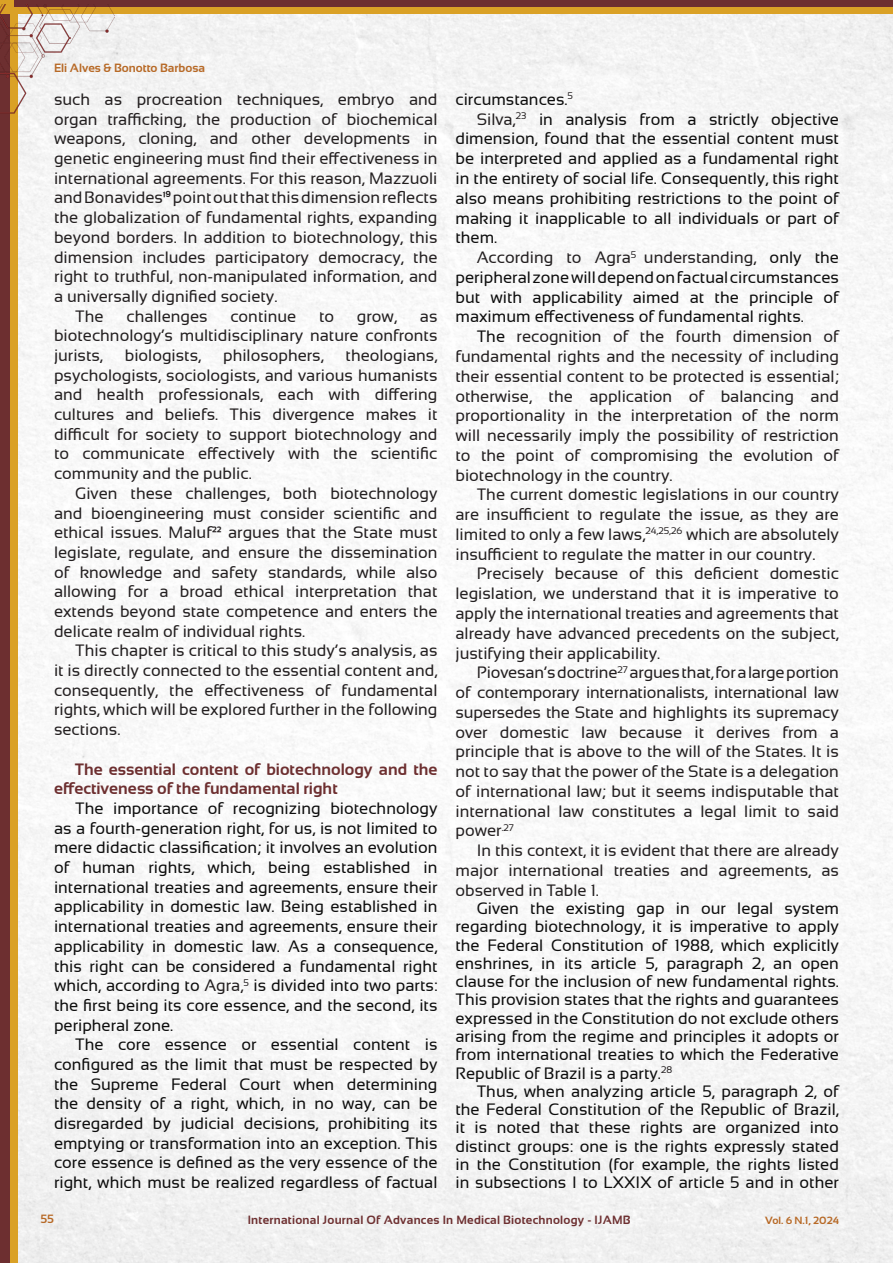
<style>
.page{position:relative;width:893px;height:1263px;background:#fff}
.page>*{position:absolute;margin:0;border:0;box-sizing:border-box;transform-origin:0 0}
.t1{font:16.5px/19.6px "Sansation";color:#231f20;text-align:justify}
.t2{font:16.5px/19.6px "Sansation";color:#0d0d0d;text-align:justify}
.t3{font:700 16.5px/19.6px "Sansation";color:#6d2f30}
.t4{font:700 12px "Sansation";letter-spacing:.02em;color:#6d2f30}
.t5{font:700 12px "Sansation";color:#b76926}
.t6{font:700 10.5px "Sansation";color:#b76926}
.s1{font-family:"Arial"}
.s2{color:#231f20}
.s3{color:#0d0d0d}
</style>
<div class="page">
<img style="left:17px;top:14px;width:876px;height:1249px">
<div style="left:0;top:7px;width:14px;height:1256px;background:#6d2f30"></div>
<div style="left:10px;top:0;width:7px;height:1263px;background:#daa126"></div>
<div style="left:10px;top:0;width:883px;height:9px;background:#6d2f30"></div>
<div style="left:0;top:7px;width:891px;height:7px;background:#daa126"></div>
<svg style="left:891px;top:7px;width:2px;height:7px"></svg>
<div style="left:0;top:0;width:14px;height:8px;background:#daa126"></div>
<img style="left:0;top:4px;width:115px;height:166px">
<p class="t5" style="left:54px;top:61px;width:153px">Eli Alves &amp; Bonotto Barbosa</p>
<p class="t1" style="left:54px;top:89px;width:385px">such as procreation techniques, embryo and organ trafficking, the production of biochemical weapons, cloning, and other developments in genetic engineering must find their effectiveness in international agreements. For this reason, Mazzuoli and Bonavides¹<span class="s1">⁹</span> point out that this dimension reflects the globalization of fundamental rights, expanding beyond borders. In addition to biotechnology, this dimension includes participatory democracy, the right to truthful, non-manipulated information, and a universally dignified society.</p>
<p class="t1" style="left:75px;top:306px;width:30px">The</p>
<p class="t1" style="left:126px;top:306px;width:83px">challenges</p>
<p class="t1" style="left:230px;top:306px;width:67px">continue</p>
<p class="t1" style="left:319px;top:306px;width:17px">to</p>
<p class="t1" style="left:357px;top:306px;width:42px">grow,</p>
<p class="t1" style="left:54px;top:306px;width:385px;text-indent:366px">as biotechnology’s multidisciplinary nature confronts jurists,</p>
<p class="t1" style="left:54px;top:345px;width:385px;text-indent:292px">theologians, psychologists, sociologists, and various humanists and health professionals, each with differing cultures and beliefs. This divergence makes it difficult for society to support biotechnology and to communicate effectively with the scientific community and the public.</p>
<p class="t1" style="left:54px;top:483px;width:385px;text-indent:21px">Given these challenges, both biotechnology and bioengineering must consider scientific and ethical issues. Maluf²² argues that the State must legislate, regulate, and ensure the dissemination of knowledge and safety standards, while also allowing for a broad ethical interpretation that extends beyond state competence and enters the delicate realm of individual rights.</p>
<p class="t1" style="left:54px;top:641px;width:385px;text-indent:21px">This chapter is critical to this study’s analysis, as it is directly connected to the essential content and, consequently, the effectiveness of fundamental rights, which will be explored further in the following sections.</p>
<p class="t3" style="left:54px;top:759px;width:385px;text-indent:21px">The essential content of biotechnology and the effectiveness of the fundamental right</p>
<p class="t2" style="left:54px;top:798px;width:385px;text-indent:21px">The importance of recognizing biotechnology as a fourth-generation right, for us, is not limited to mere didactic classification; it involves an evolution of human rights, which, being established in international treaties and agreements, ensure their applicability in domestic law. Being established in international treaties and agreements, ensure their applicability in domestic law. As a consequence, this right can be considered a fundamental right which, according to <span class="s2">Agra,</span><sup>5</sup> is divided into two parts: the first being its core essence, and the second, its peripheral zone.</p>
<p class="t2" style="left:54px;top:1035px;width:385px;text-indent:21px">The core essence or essential content is configured as the limit that must be respected by the Supreme Federal Court when determining the density of a right, which, in no way, can be disregarded by judicial decisions, prohibiting its emptying or transformation into an exception. This core essence is defined as the very essence of the right, which must be realized regardless of factual</p>
<p class="t1" style="left:125px;top:345px;width:78px">biologists,</p>
<p class="t1" style="left:223px;top:345px;width:102px">philosophers,</p>
<p class="t2" style="left:455px;top:89px;width:119px">circumstances.<sup>5</sup></p>
<p class="t2" style="left:455px;top:109px;width:385px;text-indent:21px"><span class="s2">Silva,</span><sup>23</sup> in analysis from a strictly objective dimension, found that the essential content must be interpreted and applied as a fundamental right in the entirety of social life. Consequently, this right also means prohibiting restrictions to the point of making it inapplicable to all individuals or part of them.</p>
<p class="t2" style="left:455px;top:247px;width:385px;text-indent:21px"><span class="s2">According to Agra</span><sup>5</sup> <span class="s2">understanding,</span> only the peripheral zone will depend on factual circumstances but with applicability aimed at the principle of maximum effectiveness of fundamental rights.</p>
<p class="t1" style="left:455px;top:327px;width:385px;text-indent:21px"><span class="s3">The</span> recognition of the fourth dimension of fundamental rights and the necessity of including their essential content to be protected is essential; otherwise, the application of balancing and proportionality in the interpretation of the norm will necessarily imply the possibility of restriction to the point of compromising the evolution of biotechnology in the country.</p>
<p class="t1" style="left:455px;top:485px;width:385px;text-indent:21px">The current domestic legislations in our country are insufficient to regulate the issue, as they are limited to only a few laws,<sup>24,25,26</sup> which are absolutely insufficient to regulate the matter in our country.</p>
<p class="t1" style="left:455px;top:564px;width:385px;text-indent:21px">Precisely because of this deficient domestic legislation, we understand that it is imperative to apply the international treaties and agreements that already have advanced precedents on the subject, justifying their applicability.</p>
<p class="t1" style="left:455px;top:663px;width:385px;text-indent:21px">Piovesan’s doctrine<sup>27</sup> argues that, for a large portion of contemporary internationalists, international law supersedes the State and highlights its supremacy over domestic law because it derives from a principle that is above to the will of the States. It is not to say that the power of the State is a delegation of international law; but it seems indisputable that international law constitutes a legal limit to said power<sup>.27</sup></p>
<p class="t1" style="left:455px;top:841px;width:385px;text-indent:21px">In this context, it is evident that there are already major international treaties and agreements, as observed in Table 1.</p>
<p class="t2" style="left:455px;top:899px;width:385px;line-height:18.3px;text-indent:21px">Given the existing gap in our legal system regarding biotechnology, it is imperative to apply the Federal Constitution of 1988, which explicitly enshrines, in its article 5, paragraph 2, an open clause for the inclusion of new fundamental rights.<br>This provision states that the rights and guarantees expressed in the Constitution do not exclude others arising from the regime and principles it adopts or from international treaties to which the Federative Republic of Brazil is a party.<sup>28</sup></p>
<p class="t2" style="left:455px;top:1082px;width:385px;line-height:18.3px;text-indent:21px">Thus, when analyzing article 5, paragraph 2, of the Federal Constitution of the Republic of Brazil, it is noted that these rights are organized into distinct groups: one is the rights expressly stated in the Constitution (for example, the rights listed in subsections I to LXXIX of article 5 and in other</p>
<p class="t5" style="left:40px;top:1212px;width:15px">55</p>
<p class="t4" style="left:248px;top:1213px;width:384px">International Journal Of Advances In Medical Biotechnology - IJAMB</p>
<p class="t6" style="left:765px;top:1214px;width:75px">Vol. 6 N.1, 2024</p>
</div>
